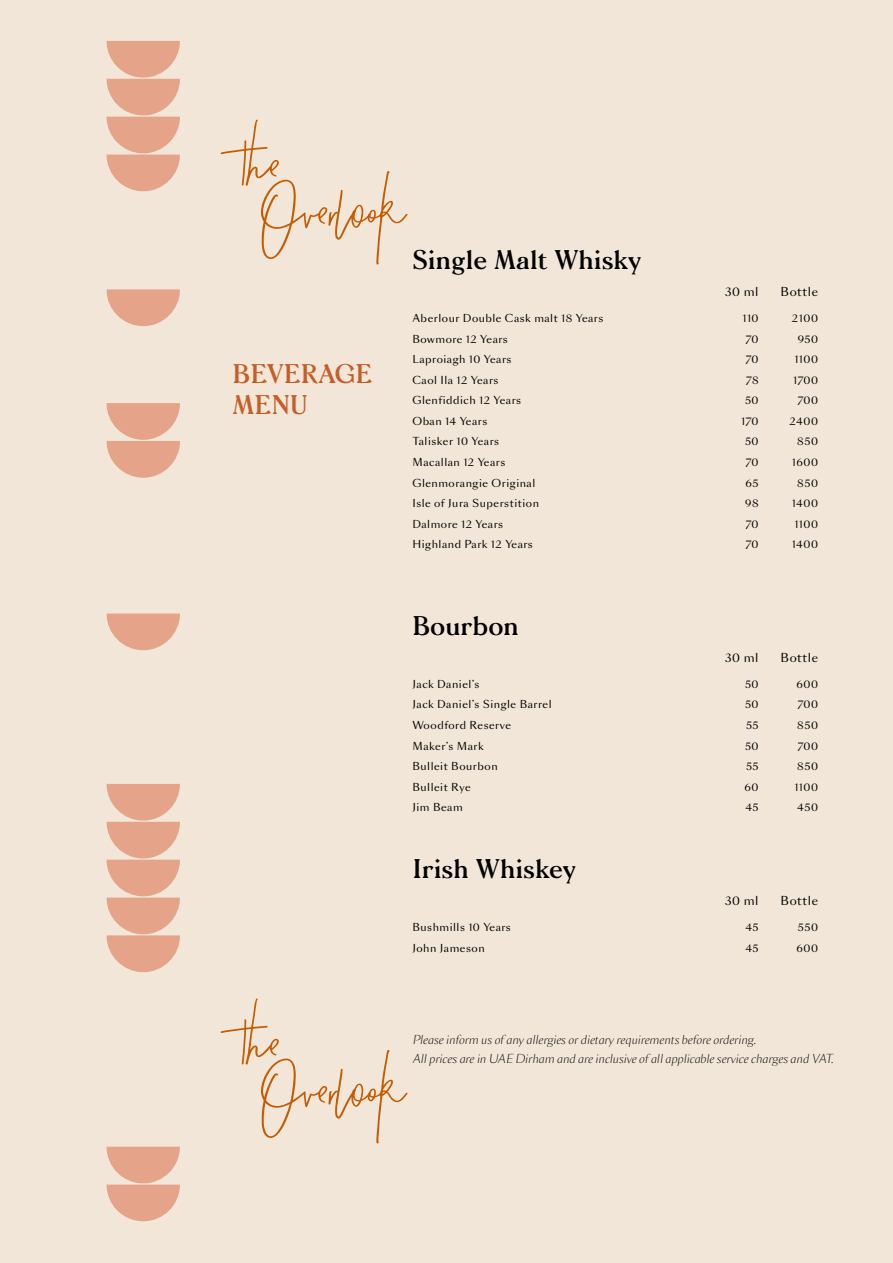
<style>
.page{position:relative;width:893px;height:1263px;background:#f2e6d8}
.page>*{position:absolute;margin:0;border:0;box-sizing:border-box;transform-origin:0 0}
.t1{font:700 25.65px "Morion";color:#000}
.t2{font:700 25.65px/30.9px "Morion";color:#c55e28}
.t3{font:italic 300 11.55px/19.4px "Sang Bleu Sans";color:#000}
.t4{font:11.55px "Sang Bleu Sans";letter-spacing:.05em;color:#000101}
.t5{font:10.35px/20.5px "Sang Bleu Sans";letter-spacing:.05em;color:#000101}
</style>
<div class="page">
<svg style="left:107px;top:1147px;width:73px;height:74px"></svg>
<svg style="left:107px;top:289px;width:73px;height:37px"></svg>
<svg style="left:107px;top:613px;width:73px;height:37px"></svg>
<svg style="left:107px;top:41px;width:73px;height:150px"></svg>
<svg style="left:107px;top:784px;width:73px;height:188px"></svg>
<svg style="left:107px;top:403px;width:73px;height:75px"></svg>
<svg style="left:221px;top:119px;width:187px;height:146px"></svg>
<svg style="left:221px;top:998px;width:187px;height:146px"></svg>
<h1 class="t2" style="left:233px;top:356px;width:141px">BEVERAGE<br>MENU</h1>
<h1 class="t1" style="left:412px;top:238px;width:230px">Single Malt Whisky</h1>
<p class="t5" style="left:412px;top:308px;width:192px">Aberlour Double Cask malt 18 Years<br>Bowmore 12 Years<br>Laproiagh 10 Years<br>Caol Ila 12 Years<br>Glenfiddich 12 Years<br>Oban 14 Years<br>Talisker 10 Years<br>Macallan 12 Years<br>Glenmorangie Original<br>Isle of Jura Superstition<br>Dalmore 12 Years<br>Highland Park 12 Years</p>
<h1 class="t1" style="left:412px;top:604px;width:108px">Bourbon</h1>
<p class="t5" style="left:412px;top:674px;width:141px">Jack Daniel’s<br>Jack Daniel’s Single Barrel<br>Woodford Reserve<br>Maker’s Mark<br>Bulleit Bourbon<br>Bulleit Rye<br>Jim Beam</p>
<h1 class="t1" style="left:412px;top:847px;width:165px">Irish Whiskey</h1>
<p class="t5" style="left:412px;top:917px;width:100px">Bushmills 10 Years<br>John Jameson</p>
<p class="t4" style="left:725px;top:284px;width:35px">30 ml</p>
<p class="t5" style="left:741px;top:308px;width:19px;text-align:center">110<br>70<br>70<br>78<br>50<br>170<br>50<br>70<br>65<br>98<br>70<br>70</p>
<p class="t4" style="left:781px;top:284px;width:39px">Bottle</p>
<p class="t5" style="left:789px;top:308px;width:30px;text-align:right">2100<br>950<br>1100<br>1700<br>700<br>2400<br>850<br>1600<br>850<br>1400<br>1100<br>1400</p>
<p class="t4" style="left:725px;top:650px;width:35px">30 ml</p>
<p class="t5" style="left:745px;top:674px;width:15px;text-align:justify">50<br>50<br>55<br>50<br>55<br>60<br>45</p>
<p class="t4" style="left:781px;top:650px;width:39px">Bottle</p>
<p class="t5" style="left:794px;top:674px;width:25px;text-align:center">600<br>700<br>850<br>700<br>850<br>1100<br>450</p>
<p class="t4" style="left:725px;top:893px;width:35px">30 ml</p>
<p class="t5" style="left:745px;top:917px;width:15px">45<br>45</p>
<p class="t4" style="left:781px;top:893px;width:39px">Bottle</p>
<p class="t5" style="left:796px;top:917px;width:23px">550<br>600</p>
<p class="t3" style="left:413px;top:1030px;width:422px">Please inform us of any allergies or dietary requirements before ordering.<br>All prices are in UAE Dirham and are inclusive of all applicable service charges and VAT.</p>
</div>
